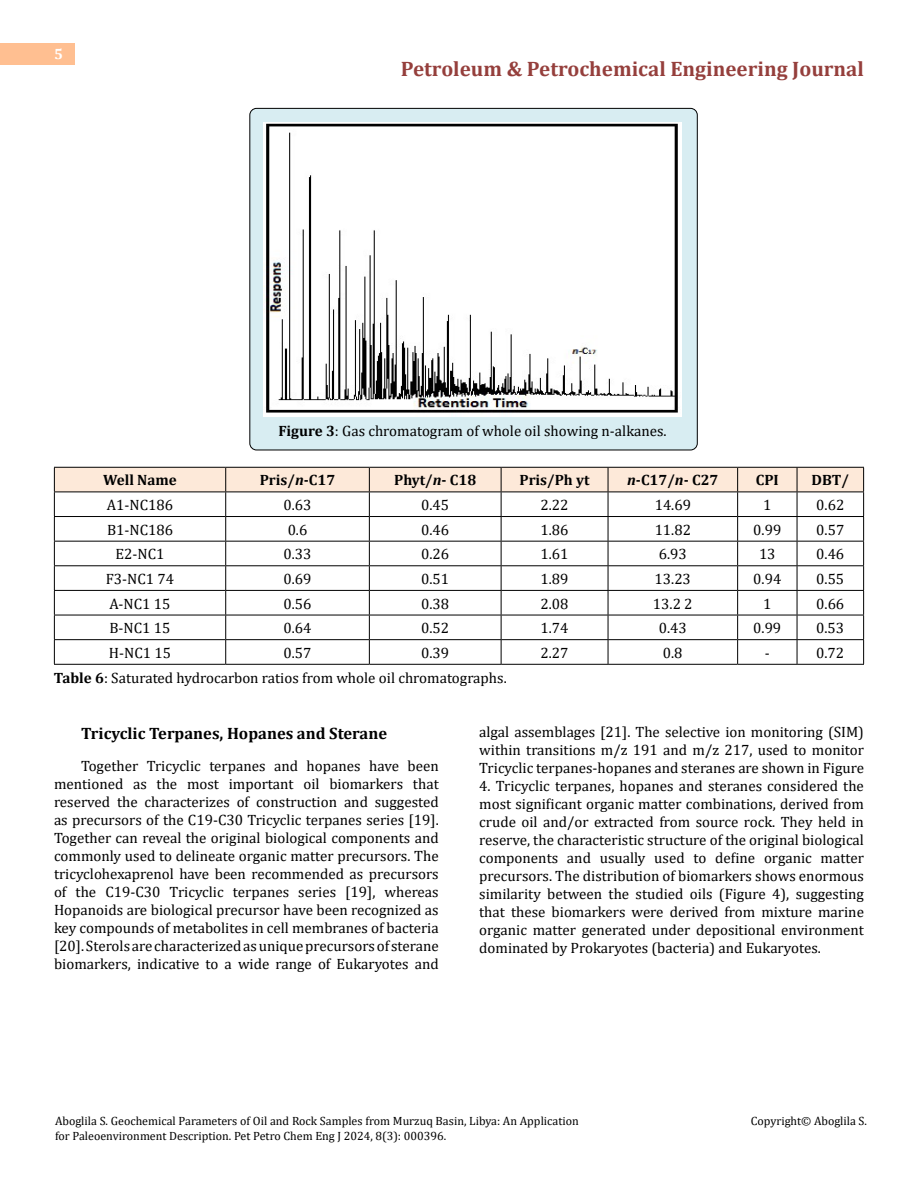
<style>
.page{position:relative;width:918px;height:1188px;background:#fff}
.page>*{position:absolute;margin:0;border:0;box-sizing:border-box;transform-origin:0 0}
.t1{font:700 21px "Cambria";color:#953f3c}
.t2{font:700 16.5px "Cambria";color:#000}
.t3{font:15px/18px "Cambria";color:#000;text-align:justify}
.t4{font:700 15px "Cambria";color:#000}
.t5{font:700 15px "Cambria";color:#fff}
.t6{font:12px/14.4px "Cambria";color:#000}
.s1{font-weight:700}
.s2{font-style:italic}
</style>
<div class="page">
<div style="left:0;top:43px;width:75px;height:21px;background:#ffbf91"></div>
<div style="left:250px;top:108px;width:447px;height:342px;background:#d8edf2;border-radius:7px"></div>
<div style="left:249px;top:108px;width:449px;height:342px;border:1px solid #000;border-radius:7px"></div>
<img style="left:264px;top:123px;width:417px;height:294px">
<hr style="left:54px;top:664px;width:172px;height:1px;background:#000">
<hr style="left:226px;top:664px;width:143px;height:1px;background:#000">
<hr style="left:369px;top:664px;width:132px;height:1px;background:#000">
<hr style="left:501px;top:664px;width:107px;height:1px;background:#000">
<hr style="left:608px;top:664px;width:130px;height:1px;background:#000">
<hr style="left:738px;top:664px;width:59px;height:1px;background:#000">
<hr style="left:797px;top:664px;width:67px;height:1px;background:#000">
<svg style="left:54px;top:467px;width:810px;height:197px"></svg>
<p class="t5" style="left:54px;top:44px;width:10px">5</p>
<h1 class="t1" style="left:401px;top:54px;width:465px">Petroleum &amp; Petrochemical Engineering Journal</h1>
<p class="t3" style="left:278px;top:422px;width:390px"><span class="s1">Figure 3</span>: Gas chromatogram of whole oil showing n-alkanes.</p>
<p class="t4" style="left:103px;top:470px;width:75px">Well Name</p>
<p class="t4" style="left:260px;top:470px;width:77px">Pris/<span class="s2">n</span>-C17</p>
<p class="t4" style="left:394px;top:470px;width:84px">Phyt/<span class="s2">n</span>- C18</p>
<p class="t4" style="left:519px;top:470px;width:72px">Pris/Ph yt</p>
<p class="t4" style="left:627px;top:470px;width:93px"><span class="s2">n</span>-C17/<span class="s2">n</span>- C27</p>
<p class="t4" style="left:756px;top:470px;width:25px">CPI</p>
<p class="t4" style="left:812px;top:470px;width:39px">DBT/</p>
<p class="t3" style="left:107px;top:496px;width:68px">A1-NC186</p>
<p class="t3" style="left:284px;top:496px;width:30px">0.63</p>
<p class="t3" style="left:421px;top:496px;width:30px">0.45</p>
<p class="t3" style="left:541px;top:496px;width:30px">2.22</p>
<p class="t3" style="left:655px;top:496px;width:38px">14.69</p>
<p class="t3" style="left:763px;top:496px;width:10px">1</p>
<p class="t3" style="left:816px;top:496px;width:30px">0.62</p>
<p class="t3" style="left:107px;top:521px;width:68px">B1-NC186</p>
<p class="t3" style="left:288px;top:521px;width:21px">0.6</p>
<p class="t3" style="left:421px;top:521px;width:30px">0.46</p>
<p class="t3" style="left:541px;top:521px;width:30px">1.86</p>
<p class="t3" style="left:655px;top:521px;width:38px">11.82</p>
<p class="t3" style="left:753px;top:521px;width:30px">0.99</p>
<p class="t3" style="left:816px;top:521px;width:30px">0.57</p>
<p class="t3" style="left:116px;top:545px;width:50px">E2-NC1</p>
<p class="t3" style="left:284px;top:545px;width:30px">0.33</p>
<p class="t3" style="left:421px;top:545px;width:30px">0.26</p>
<p class="t3" style="left:541px;top:545px;width:30px">1.61</p>
<p class="t3" style="left:659px;top:545px;width:30px">6.93</p>
<p class="t3" style="left:759px;top:545px;width:18px">13</p>
<p class="t3" style="left:816px;top:545px;width:30px">0.46</p>
<p class="t3" style="left:106px;top:570px;width:70px">F3-NC1 74</p>
<p class="t3" style="left:284px;top:570px;width:30px">0.69</p>
<p class="t3" style="left:421px;top:570px;width:30px">0.51</p>
<p class="t3" style="left:541px;top:570px;width:30px">1.89</p>
<p class="t3" style="left:655px;top:570px;width:38px">13.23</p>
<p class="t3" style="left:753px;top:570px;width:30px">0.94</p>
<p class="t3" style="left:816px;top:570px;width:30px">0.55</p>
<p class="t3" style="left:110px;top:594px;width:62px">A-NC1 15</p>
<p class="t3" style="left:284px;top:594px;width:30px">0.56</p>
<p class="t3" style="left:421px;top:594px;width:30px">0.38</p>
<p class="t3" style="left:541px;top:594px;width:30px">2.08</p>
<p class="t3" style="left:653px;top:594px;width:41px">13.2 2</p>
<p class="t3" style="left:763px;top:594px;width:10px">1</p>
<p class="t3" style="left:816px;top:594px;width:30px">0.66</p>
<p class="t3" style="left:109px;top:619px;width:63px">B-NC1 15</p>
<p class="t3" style="left:283px;top:619px;width:30px">0.64</p>
<p class="t3" style="left:421px;top:619px;width:30px">0.52</p>
<p class="t3" style="left:541px;top:619px;width:30px">1.74</p>
<p class="t3" style="left:659px;top:619px;width:30px">0.43</p>
<p class="t3" style="left:753px;top:619px;width:30px">0.99</p>
<p class="t3" style="left:816px;top:619px;width:30px">0.53</p>
<p class="t3" style="left:109px;top:644px;width:64px">H-NC1 15</p>
<p class="t3" style="left:283px;top:644px;width:30px">0.57</p>
<p class="t3" style="left:421px;top:644px;width:30px">0.39</p>
<p class="t3" style="left:541px;top:644px;width:30px">2.27</p>
<p class="t3" style="left:663px;top:644px;width:21px">0.8</p>
<p class="t3" style="left:765px;top:644px;width:6px">-</p>
<p class="t3" style="left:816px;top:644px;width:30px">0.72</p>
<p class="t3" style="left:54px;top:669px;width:454px"><span class="s1">Table 6</span>: Saturated hydrocarbon ratios from whole oil chromatographs.</p>
<p class="t2" style="left:81px;top:722px;width:308px">Tricyclic Terpanes, Hopanes and Sterane</p>
<p class="t3" style="left:54px;top:757px;width:386px;text-indent:27px">Together Tricyclic terpanes and hopanes have been mentioned as the most important oil biomarkers that reserved the characterizes of construction and suggested as precursors of the C19-C30 Tricyclic terpanes series [19].<br>Together can reveal the original biological components and commonly used to delineate organic matter precursors. The tricyclohexaprenol have been recommended as precursors of the C19-C30 Tricyclic terpanes series [19], whereas Hopanoids are biological precursor have been recognized as key compounds of metabolites in cell membranes of bacteria [20]. Sterols are characterized as unique precursors of sterane biomarkers, indicative to a wide range of Eukaryotes and</p>
<p class="t3" style="left:479px;top:723px;width:386px">algal assemblages [21]. The selective ion monitoring (SIM) within transitions m/z 191 and m/z 217, used to monitor Tricyclic terpanes-hopanes and steranes are shown in Figure</p>
<p class="t3" style="left:479px;top:777px;width:386px">4. Tricyclic terpanes, hopanes and steranes considered the most significant organic matter combinations, derived from crude oil and/or extracted from source rock. They held in reserve, the characteristic structure of the original biological components and usually used to define organic matter precursors. The distribution of biomarkers shows enormous similarity between the studied oils (Figure 4), suggesting that these biomarkers were derived from mixture marine organic matter generated under depositional environment dominated by Prokaryotes (bacteria) and Eukaryotes.</p>
<p class="t6" style="left:55px;top:1114px;width:525px">Aboglila S. Geochemical Parameters of Oil and Rock Samples from Murzuq Basin, Libya: An Application for Paleoenvironment Description. Pet Petro Chem Eng J 2024, 8(3): 000396.</p>
<p class="t6" style="left:751px;top:1114px;width:118px">Copyright© Aboglila S.</p>
</div>
